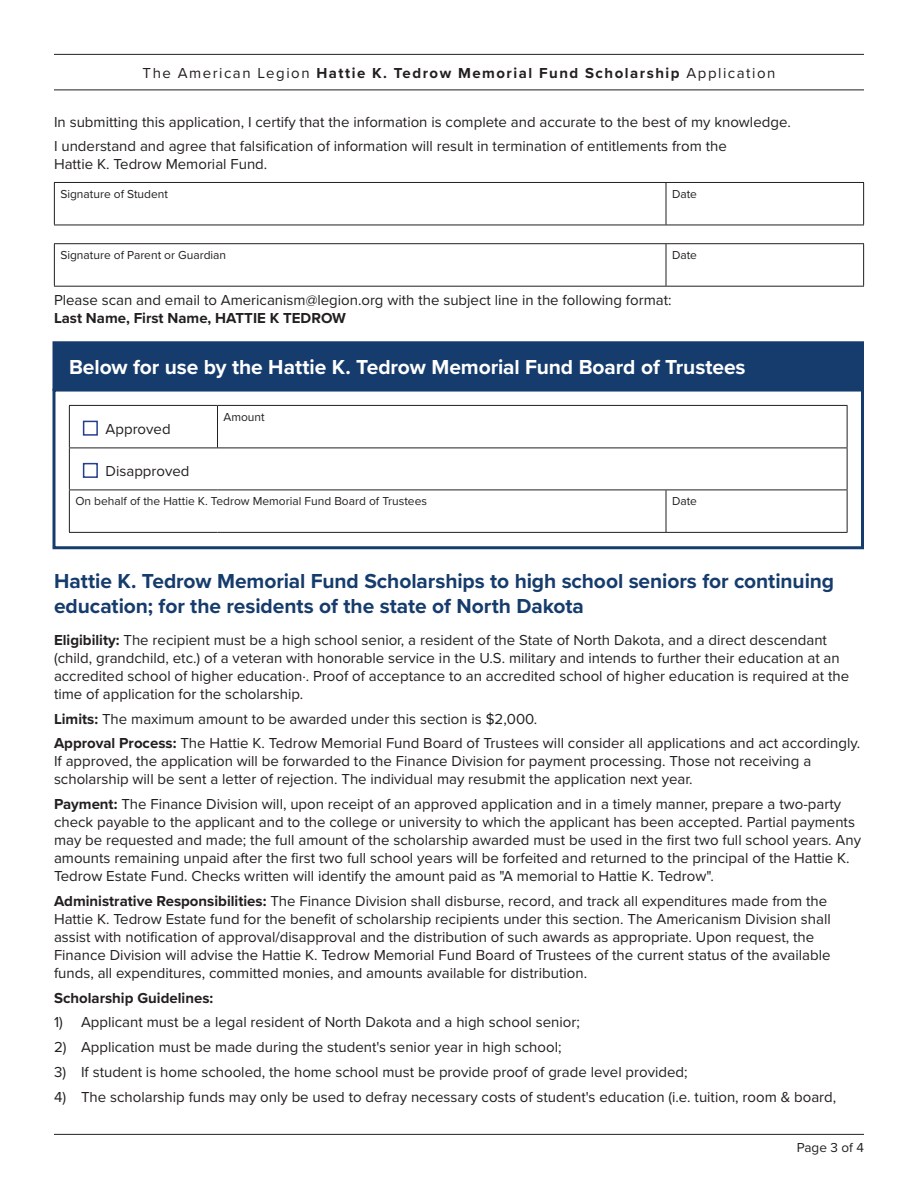
<style>
.page{position:relative;width:918px;height:1188px;background:#fff}
.page>*{position:absolute;margin:0;border:0;box-sizing:border-box;transform-origin:0 0}
.t1{font:700 21px/25.2px "Proxima Nova";letter-spacing:-.005em;color:#163c6d}
.t2{font:700 21px "Proxima Nova";letter-spacing:-.005em;color:#fff}
.Body{font:15px/18px "Proxima Nova";color:#231f20}
.Body-2{font:700 15px "Proxima Nova";letter-spacing:.1em;color:#231f20}
.Body-3{font:700 15px "Proxima Nova";color:#231f20}
.t3{font:13.5px "Proxima Nova";color:#231f20}
.t4{font:12px "Proxima Nova";color:#231f20}
.s1{font-weight:400}
.s2{font-weight:700}
</style>
<div class="page">
<hr style="left:54px;top:54px;width:810px;height:1px;background:#231f20">
<hr style="left:54px;top:90px;width:810px;height:1px;background:#231f20">
<hr style="left:54px;top:1134px;width:810px;height:1px;background:#231f20">
<hr style="left:54px;top:182px;width:612px;height:1px;background:#231f20">
<hr style="left:54px;top:183px;width:1px;height:42px;background:#231f20">
<hr style="left:666px;top:182px;width:198px;height:1px;background:#231f20">
<hr style="left:666px;top:183px;width:1px;height:42px;background:#231f20">
<hr style="left:863px;top:183px;width:1px;height:42px;background:#231f20">
<hr style="left:54px;top:225px;width:612px;height:1px;background:#231f20">
<hr style="left:666px;top:225px;width:198px;height:1px;background:#231f20">
<hr style="left:54px;top:243px;width:612px;height:1px;background:#231f20">
<hr style="left:54px;top:244px;width:1px;height:42px;background:#231f20">
<hr style="left:666px;top:243px;width:198px;height:1px;background:#231f20">
<hr style="left:666px;top:244px;width:1px;height:42px;background:#231f20">
<hr style="left:863px;top:244px;width:1px;height:42px;background:#231f20">
<hr style="left:54px;top:286px;width:612px;height:1px;background:#231f20">
<hr style="left:666px;top:286px;width:198px;height:1px;background:#231f20">
<hr style="left:69px;top:405px;width:149px;height:1px;background:#231f20">
<hr style="left:69px;top:406px;width:1px;height:42px;background:#231f20">
<hr style="left:218px;top:405px;width:448px;height:1px;background:#231f20">
<hr style="left:217px;top:406px;width:1px;height:42px;background:#231f20">
<hr style="left:666px;top:405px;width:182px;height:1px;background:#231f20">
<hr style="left:847px;top:406px;width:1px;height:42px;background:#231f20">
<hr style="left:69px;top:448px;width:149px;height:1px;background:#231f20">
<hr style="left:69px;top:448px;width:1px;height:42px;background:#231f20">
<hr style="left:218px;top:448px;width:448px;height:1px;background:#231f20">
<hr style="left:666px;top:448px;width:182px;height:1px;background:#231f20">
<hr style="left:847px;top:448px;width:1px;height:42px;background:#231f20">
<hr style="left:69px;top:490px;width:149px;height:1px;background:#231f20">
<hr style="left:69px;top:490px;width:1px;height:42px;background:#231f20">
<hr style="left:218px;top:490px;width:448px;height:1px;background:#231f20">
<hr style="left:666px;top:490px;width:182px;height:1px;background:#231f20">
<hr style="left:666px;top:490px;width:1px;height:42px;background:#231f20">
<hr style="left:847px;top:490px;width:1px;height:42px;background:#231f20">
<hr style="left:69px;top:532px;width:149px;height:1px;background:#231f20">
<hr style="left:218px;top:532px;width:448px;height:1px;background:#231f20">
<hr style="left:666px;top:532px;width:182px;height:1px;background:#231f20">
<div style="left:83px;top:421px;width:15px;height:15px;border:2px solid #253f8e"></div>
<div style="left:83px;top:463px;width:15px;height:15px;border:2px solid #253f8e"></div>
<div style="left:52px;top:389px;width:812px;height:160px;border:3px solid #163c6d"></div>
<div style="left:54px;top:343px;width:808px;height:46px;background:#163c6d"></div>
<div style="left:52px;top:341px;width:812px;height:50px;border:3px solid #163c6d"></div>
<p class="Body-2" style="left:143px;top:62px;width:634px"><span class="s1">The American Legion</span> Hattie K. Tedrow Memorial Fund Scholarship <span class="s1">Application</span></p>
<p class="Body" style="left:54px;top:112px;width:738px">In submitting this application, I certify that the information is complete and accurate to the best of my knowledge.</p>
<p class="Body" style="left:54px;top:137px;width:674px">I understand and agree that falsification of information will result in termination of entitlements from the<br>Hattie K. Tedrow Memorial Fund.</p>
<p class="t4" style="left:60px;top:185px;width:109px">Signature of Student</p>
<p class="t4" style="left:672px;top:185px;width:27px">Date</p>
<p class="t4" style="left:60px;top:246px;width:167px">Signature of Parent or Guardian</p>
<p class="t4" style="left:672px;top:246px;width:27px">Date</p>
<p class="Body" style="left:54px;top:291px;width:619px">Please scan and email to Americanism@legion.org with the subject line in the following format:<br><span class="s2">Last Name, First Name, HATTIE K TEDROW</span></p>
<h2 class="t2" style="left:69px;top:352px;width:678px">Below for use by the Hattie K. Tedrow Memorial Fund Board of Trustees</h2>
<p class="Body" style="left:106px;top:420px;width:67px">Approved</p>
<p class="t4" style="left:224px;top:408px;width:43px">Amount</p>
<p class="Body" style="left:106px;top:462px;width:85px">Disapproved</p>
<p class="t4" style="left:75px;top:492px;width:353px">On behalf of the Hattie K. Tedrow Memorial Fund Board of Trustees</p>
<p class="t4" style="left:672px;top:492px;width:27px">Date</p>
<h2 class="t1" style="left:54px;top:568px;width:782px">Hattie K. Tedrow Memorial Fund Scholarships to high school seniors for continuing education; for the residents of the state of North Dakota</h2>
<p class="Body" style="left:54px;top:630px;width:797px"><span class="s2">Eligibility:</span> The recipient must be a high school senior, a resident of the State of North Dakota, and a direct descendant (child, grandchild, etc.) of a veteran with honorable service in the U.S. military and intends to further their education at an accredited school of higher education·. Proof of acceptance to an accredited school of higher education is required at the time of application for the scholarship.</p>
<p class="Body" style="left:54px;top:709px;width:485px"><span class="s2">Limits:</span> The maximum amount to be awarded under this section is $2,000.</p>
<p class="Body" style="left:54px;top:734px;width:808px"><span class="s2">Approval Process:</span> The Hattie K. Tedrow Memorial Fund Board of Trustees will consider all applications and act accordingly.<br>If approved, the application will be forwarded to the Finance Division for payment processing. Those not receiving a scholarship will be sent a letter of rejection. The individual may resubmit the application next year.</p>
<p class="Body" style="left:54px;top:794px;width:809px"><span class="s2">Payment:</span> The Finance Division will, upon receipt of an approved application and in a timely manner, prepare a two-party check payable to the applicant and to the college or university to which the applicant has been accepted. Partial payments may be requested and made; the full amount of the scholarship awarded must be used in the first two full school years. Any amounts remaining unpaid after the first two full school years will be forfeited and returned to the principal of the Hattie K.<br>Tedrow Estate Fund. Checks written will identify the amount paid as "A memorial to Hattie K. Tedrow".</p>
<p class="Body" style="left:54px;top:891px;width:778px"><span class="s2">Administrative Responsibilities:</span> The Finance Division shall disburse, record, and track all expenditures made from the Hattie K. Tedrow Estate fund for the benefit of scholarship recipients under this section. The Americanism Division shall assist with notification of approval/disapproval and the distribution of such awards as appropriate. Upon request, the Finance Division will advise the Hattie K. Tedrow Memorial Fund Board of Trustees of the current status of the available funds, all expenditures, committed monies, and amounts available for distribution.</p>
<p class="Body-3" style="left:54px;top:986px;width:161px">Scholarship Guidelines:</p>
<p class="Body" style="left:54px;top:1013px;width:527px">1) Applicant must be a legal resident of North Dakota and a high school senior;</p>
<p class="Body" style="left:54px;top:1037px;width:509px">2) Application must be made during the student's senior year in high school;</p>
<p class="Body" style="left:54px;top:1062px;width:635px">3) If student is home schooled, the home school must be provide proof of grade level provided;</p>
<p class="Body" style="left:54px;top:1087px;width:784px">4) The scholarship funds may only be used to defray necessary costs of student's education (i.e. tuition, room &amp; board,</p>
<p class="t3" style="left:797px;top:1138px;width:69px">Page 3 of 4</p>
</div>
